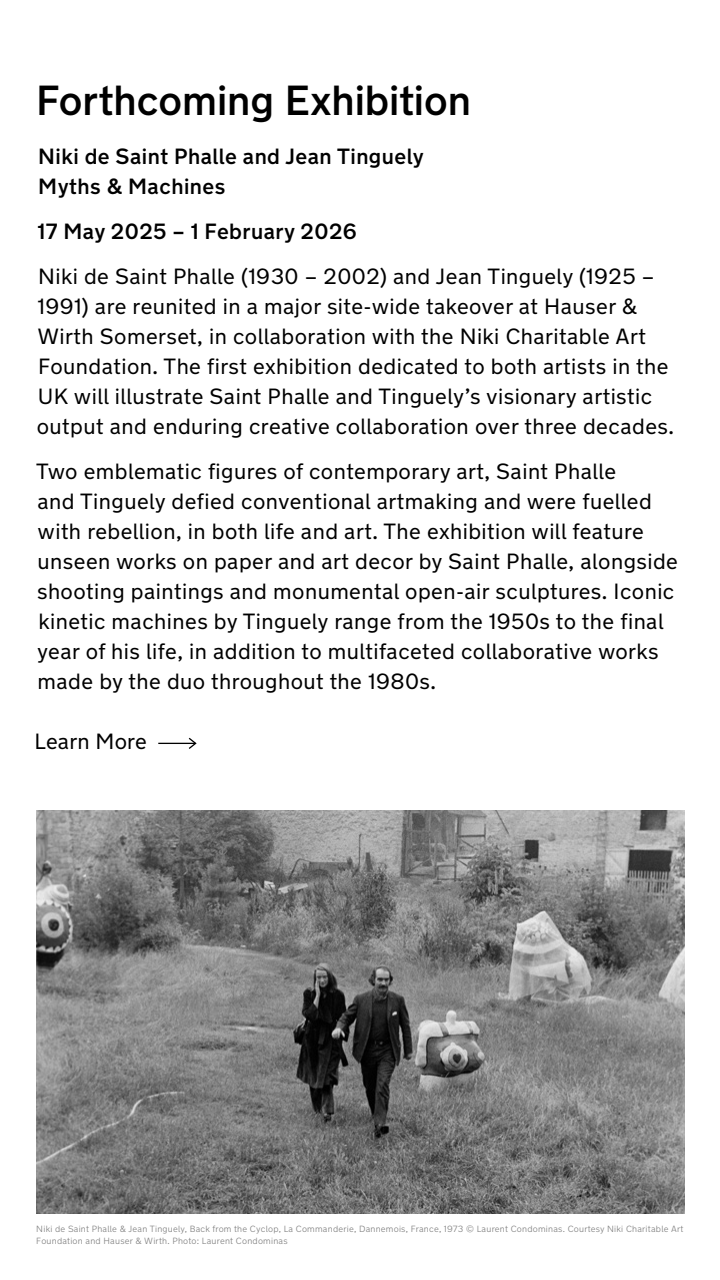
<style>
.page{position:relative;width:720px;height:1280px;background:#fff}
.page>*{position:absolute;margin:0;border:0;box-sizing:border-box;transform-origin:0 0}
.t1{font:500 42px "New Transport";color:#000}
.t2{font:22px/30px "New Transport";letter-spacing:.02em;color:#000}
.t3{font:500 22px/30px "New Transport";letter-spacing:.02em;color:#000}
.t4{font:300 9px/12px "New Transport";letter-spacing:.025em;color:#808080}
</style>
<div class="page">
<img style="left:36px;top:810px;width:648px;height:403px">
<hr style="left:158px;top:743px;width:37px;height:1px;background:#000">
<svg style="left:187px;top:737px;width:10px;height:12px"></svg>
<h1 class="t1" style="left:36px;top:74px;width:437px">Forthcoming Exhibition</h1>
<p class="t3" style="left:38px;top:142px;width:387px">Niki de Saint Phalle and Jean Tinguely<br>Myths &amp; Machines</p>
<p class="t3" style="left:38px;top:217px;width:321px">17 May 2025 – 1 February 2026</p>
<p class="t2" style="left:37px;top:262px;width:639px">Niki de Saint Phalle (1930 – 2002) and Jean Tinguely (1925 – 1991) are reunited in a major site-wide takeover at Hauser &amp; Wirth Somerset, in collaboration with the Niki Charitable Art Foundation. The first exhibition dedicated to both artists in the UK will illustrate Saint Phalle and Tinguely’s visionary artistic output and enduring creative collaboration over three decades.</p>
<p class="t2" style="left:36px;top:457px;width:643px">Two emblematic figures of contemporary art, Saint Phalle<br>and Tinguely defied conventional artmaking and were fuelled with rebellion, in both life and art. The exhibition will feature unseen works on paper and art decor by Saint Phalle, alongside shooting paintings and monumental open-air sculptures. Iconic kinetic machines by Tinguely range from the 1950s to the final year of his life, in addition to multifaceted collaborative works made by the duo throughout the 1980s.</p>
<p class="t2" style="left:34px;top:727px;width:114px">Learn More</p>
<p class="t4" style="left:36px;top:1223px;width:649px">Niki de Saint Phalle &amp; Jean Tinguely, Back from the Cyclop, La Commanderie, Dannemois, France, 1973 ©️ Laurent Condominas. Courtesy Niki Charitable Art<br>Foundation and Hauser &amp; Wirth. Photo: Laurent Condominas</p>
</div>
